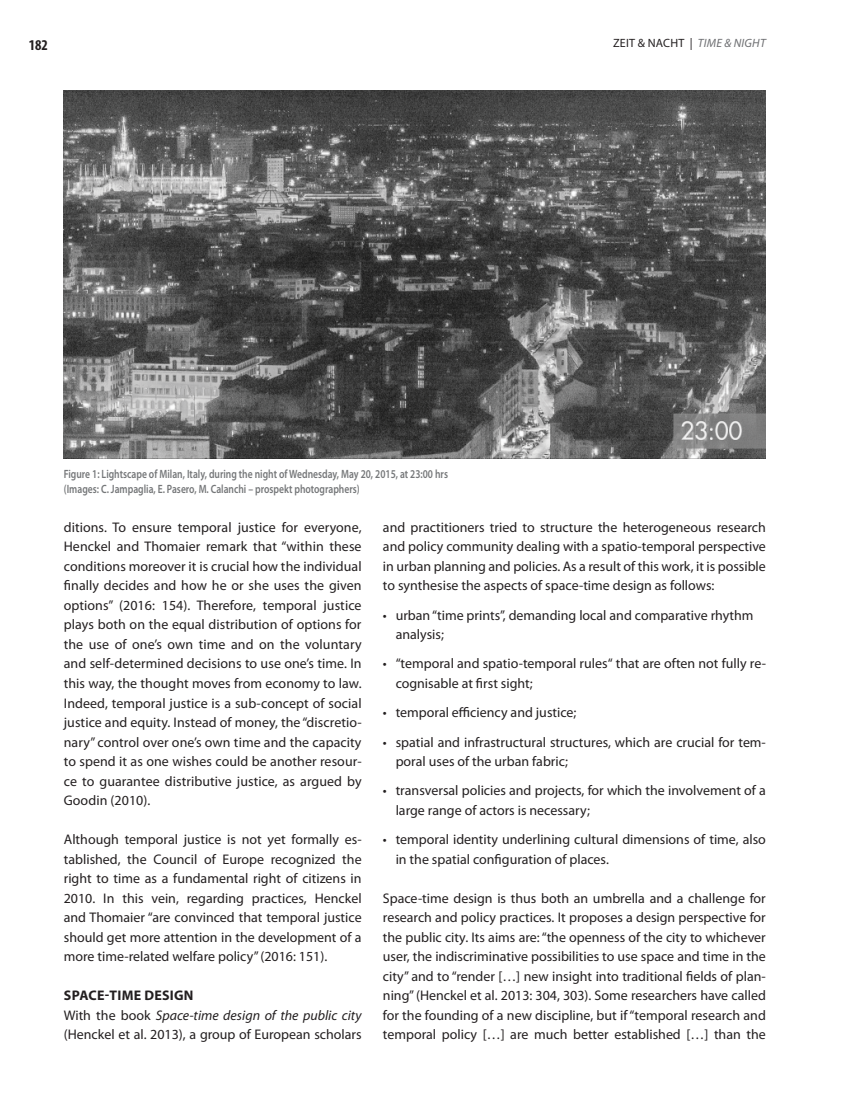
<style>
.page{position:relative;width:851px;height:1106px;background:#fff}
.page>*{position:absolute;margin:0;border:0;box-sizing:border-box;transform-origin:0 0}
.t1{font:700 condensed 15px "Myriad Pro";color:#231f20}
.t2{font:13.95px/19.5px "Myriad Pro";color:#231f20}
.t3{font:600 12px/15px "Myriad Pro";color:#757779;scale:.8 1}
.t4{font:12px "Myriad Pro";letter-spacing:.02em;color:#231f20}
.s1{font-style:italic;color:#6d6e71}
.s2{font-weight:700}
.s3{font-style:italic}
</style>
<div class="page">
<img style="left:64px;top:90px;width:701px;height:368px">
<p class="t1" style="left:29px;top:39px;width:21px">182</p>
<p class="t4" style="left:613px;top:39px;width:154px">ZEIT &amp; NACHT | <span class="s1">TIME &amp; NIGHT</span></p>
<p class="t3" style="left:64px;top:467px;width:481px">Figure 1: Lightscape of Milan, Italy, during the night of Wednesday, May 20, 2015, at 23:00 hrs (Images: C. Jampaglia, E. Pasero, M. Calanchi – prospekt photographers)</p>
<p class="t2" style="left:64px;top:518px;width:299px;text-align:justify">ditions. To ensure temporal justice for everyone, Henckel and Thomaier remark that “within these conditions moreover it is crucial how the individual finally decides and how he or she uses the given options” (2016: 154). Therefore, temporal justice plays both on the equal distribution of options for the use of one’s own time and on the voluntary and self-determined decisions to use one’s time. In this way, the thought moves from economy to law.<br>Indeed, temporal justice is a sub-concept of social justice and equity. Instead of money, the “discretio&shy;nary” control over one’s own time and the capacity to spend it as one wishes could be another resour&shy;ce to guarantee distributive justice, as argued by Goodin (2010).</p>
<p class="t2" style="left:64px;top:830px;width:299px;text-align:justify">Although temporal justice is not yet formally es&shy;tablished, the Council of Europe recognized the right to time as a fundamental right of citizens in 2010. In this vein, regarding practices, Henckel and Thomaier “are convinced that temporal justice should get more attention in the development of a more time-related welfare policy” (2016: 151).</p>
<p class="t2" style="left:64px;top:986px;width:299px"><span class="s2">SPACE-TIME DESIGN<br></span>With the book <span class="s3">Space-time design of the public city </span>(Henckel et al. 2013), a group of European scholars</p>
<p class="t2" style="left:383px;top:518px;width:384px;text-align:justify">and practitioners tried to structure the heterogeneous research and policy community dealing with a spatio-temporal perspective in urban planning and policies. As a result of this work, it is possible to synthesise the aspects of space-time design as follows:</p>
<p class="t2" style="left:395px;top:606px;width:359px;text-indent:-13px">• urban “time prints”, demanding local and comparative rhythm analysis;</p>
<p class="t2" style="left:395px;top:655px;width:372px;text-indent:-13px">• “temporal and spatio-temporal rules“ that are often not fully re&shy;cognisable at first sight;</p>
<p class="t2" style="left:383px;top:704px;width:195px">• temporal efficiency and justice;</p>
<p class="t2" style="left:395px;top:733px;width:371px;text-indent:-13px">• spatial and infrastructural structures, which are crucial for tem&shy;poral uses of the urban fabric;</p>
<p class="t2" style="left:395px;top:782px;width:371px;text-indent:-13px">• transversal policies and projects, for which the involvement of a large range of actors is necessary;</p>
<p class="t2" style="left:395px;top:830px;width:371px;text-indent:-13px">• temporal identity underlining cultural dimensions of time, also in the spatial configuration of places.</p>
<p class="t2" style="left:383px;top:889px;width:384px;text-align:justify">Space-time design is thus both an umbrella and a challenge for research and policy practices. It proposes a design perspective for the public city. Its aims are: “the openness of the city to whichever user, the indiscriminative possibilities to use space and time in the city” and to “render […] new insight into traditional fields of plan&shy;ning” (Henckel et al. 2013: 304, 303). Some researchers have called for the founding of a new discipline, but if “temporal research and temporal policy […] are much better established […] than the</p>
</div>
